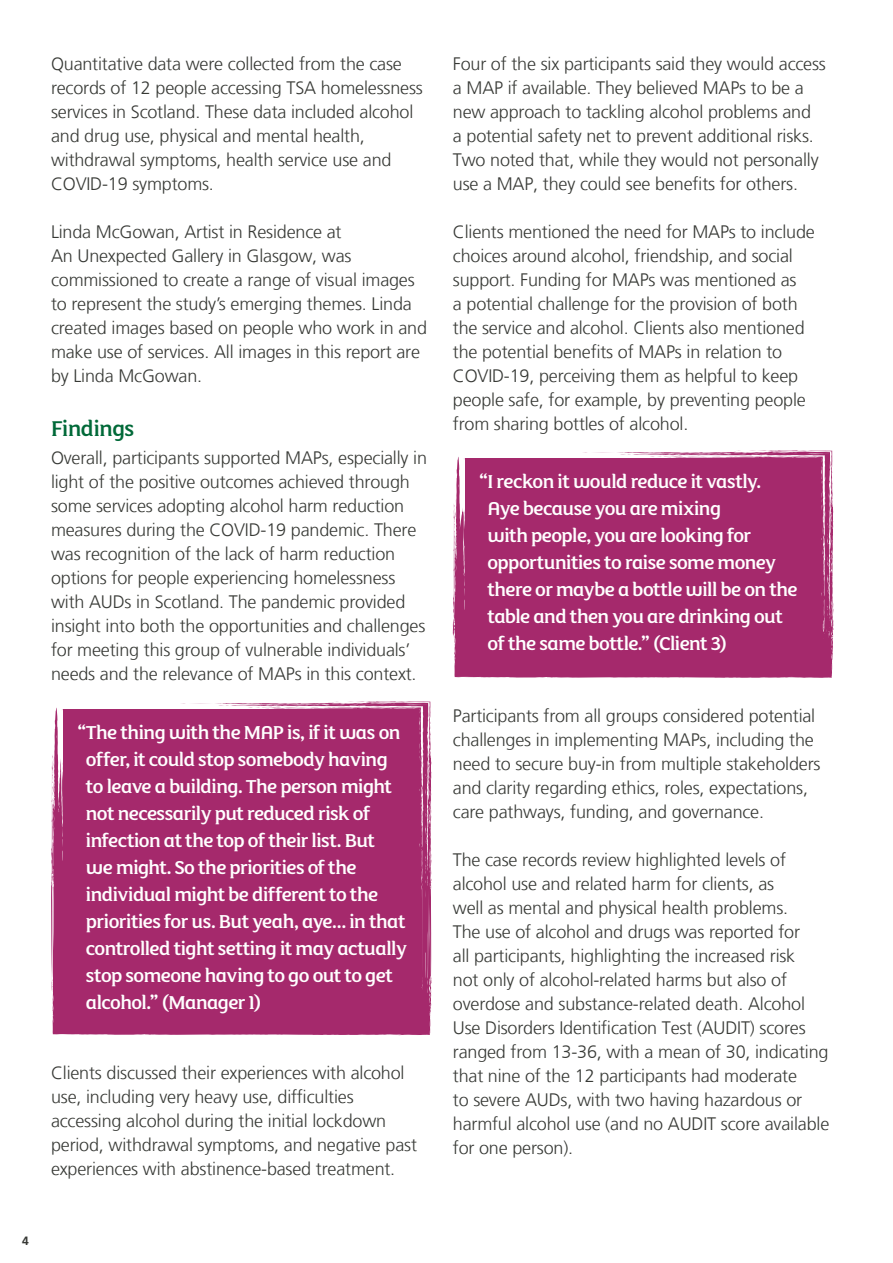
<style>
.page{position:relative;width:893px;height:1263px;background:#fff}
.page>*{position:absolute;margin:0;border:0;box-sizing:border-box;transform-origin:0 0}
._5_Page_Header{font:24px "FS Maja";letter-spacing:-.02em;color:#006938}
._6_Quote_Text{font:21px/27px "FS Maja";letter-spacing:-.03em;color:#fff}
._4_Body_Text{font:300 18px/24px "Frutiger LT";letter-spacing:-.01em;color:#373935}
.t1{font:700 12px "Frutiger LT";color:#373935}
</style>
<div class="page">
<svg style="left:52px;top:701px;width:379px;height:334px;fill:#a5296c"></svg>
<svg style="left:163px;top:703px;width:156px;height:6px"></svg>
<svg style="left:332px;top:701px;width:29px;height:8px"></svg>
<svg style="left:367px;top:702px;width:56px;height:22px"></svg>
<svg style="left:429px;top:710px;width:2px;height:11px"></svg>
<svg style="left:421px;top:747px;width:11px;height:275px;background:#b8578b"></svg>
<svg style="left:51px;top:753px;width:3px;height:259px"></svg>
<div style="left:63px;top:709px;width:355px;height:318px;background:#a5296c"></div>
<svg style="left:454px;top:450px;width:379px;height:228px;fill:#a5296c"></svg>
<svg style="left:565px;top:452px;width:156px;height:6px"></svg>
<svg style="left:734px;top:451px;width:28px;height:7px"></svg>
<svg style="left:769px;top:451px;width:64px;height:22px"></svg>
<svg style="left:823px;top:496px;width:11px;height:168px;background:#bd6293"></svg>
<svg style="left:453px;top:502px;width:3px;height:152px"></svg>
<div style="left:465px;top:458px;width:355px;height:212px;background:#a5296c"></div>
<p class="_4_Body_Text" style="left:51px;top:52px;width:373px">Quantitative data were collected from the case records of 12 people accessing TSA homelessness services in Scotland. These data included alcohol and drug use, physical and mental health, withdrawal symptoms, health service use and COVID-19 symptoms.</p>
<p class="_4_Body_Text" style="left:51px;top:220px;width:378px">Linda McGowan, Artist in Residence at<br>An Unexpected Gallery in Glasgow, was commissioned to create a range of visual images to represent the study’s emerging themes. Linda created images based on people who work in and make use of services. All images in this report are by Linda McGowan.</p>
<h4 class="_5_Page_Header" style="left:51px;top:411px;width:85px">Findings</h4>
<p class="_4_Body_Text" style="left:51px;top:446px;width:378px">Overall, participants supported MAPs, especially in light of the positive outcomes achieved through some services adopting alcohol harm reduction measures during the COVID-19 pandemic. There was recognition of the lack of harm reduction options for people experiencing homelessness with AUDs in Scotland. The pandemic provided insight into both the opportunities and challenges for meeting this group of vulnerable individuals’ needs and the relevance of MAPs in this context.</p>
<h5 class="_6_Quote_Text" style="left:86px;top:717px;width:322px;text-indent:-9px">“The thing with the MAP is, if it was on offer, it could stop somebody having to leave a building. The person might not necessarily put reduced risk of infection at the top of their list. But we might. So the priorities of the individual might be different to the priorities for us. But yeah, aye… in that controlled tight setting it may actually stop someone having to go out to get alcohol.” (Manager 1)</h5>
<p class="_4_Body_Text" style="left:51px;top:1061px;width:367px">Clients discussed their experiences with alcohol use, including very heavy use, difficulties accessing alcohol during the initial lockdown period, withdrawal symptoms, and negative past experiences with abstinence-based treatment.</p>
<p class="t1" style="left:22px;top:1234px;width:8px">4</p>
<p class="_4_Body_Text" style="left:453px;top:52px;width:375px">Four of the six participants said they would access a MAP if available. They believed MAPs to be a new approach to tackling alcohol problems and<br>a potential safety net to prevent additional risks.<br>Two noted that, while they would not personally use a MAP, they could see benefits for others.</p>
<p class="_4_Body_Text" style="left:453px;top:220px;width:363px">Clients mentioned the need for MAPs to include choices around alcohol, friendship, and social support. Funding for MAPs was mentioned as<br>a potential challenge for the provision of both the service and alcohol. Clients also mentioned the potential benefits of MAPs in relation to COVID-19, perceiving them as helpful to keep people safe, for example, by preventing people from sharing bottles of alcohol.</p>
<h5 class="_6_Quote_Text" style="left:487px;top:466px;width:312px;text-indent:-8px">“I reckon it would reduce it vastly.<br>Aye because you are mixing<br>with people, you are looking for opportunities to raise some money there or maybe a bottle will be on the table and then you are drinking out of the same bottle.” (Client 3)</h5>
<p class="_4_Body_Text" style="left:453px;top:704px;width:369px">Participants from all groups considered potential challenges in implementing MAPs, including the need to secure buy-in from multiple stakeholders and clarity regarding ethics, roles, expectations, care pathways, funding, and governance.</p>
<p class="_4_Body_Text" style="left:453px;top:848px;width:378px">The case records review highlighted levels of alcohol use and related harm for clients, as<br>well as mental and physical health problems.<br>The use of alcohol and drugs was reported for<br>all participants, highlighting the increased risk<br>not only of alcohol-related harms but also of overdose and substance-related death. Alcohol Use Disorders Identification Test (AUDIT) scores ranged from 13-36, with a mean of 30, indicating that nine of the 12 participants had moderate<br>to severe AUDs, with two having hazardous or harmful alcohol use (and no AUDIT score available for one person).</p>
</div>
